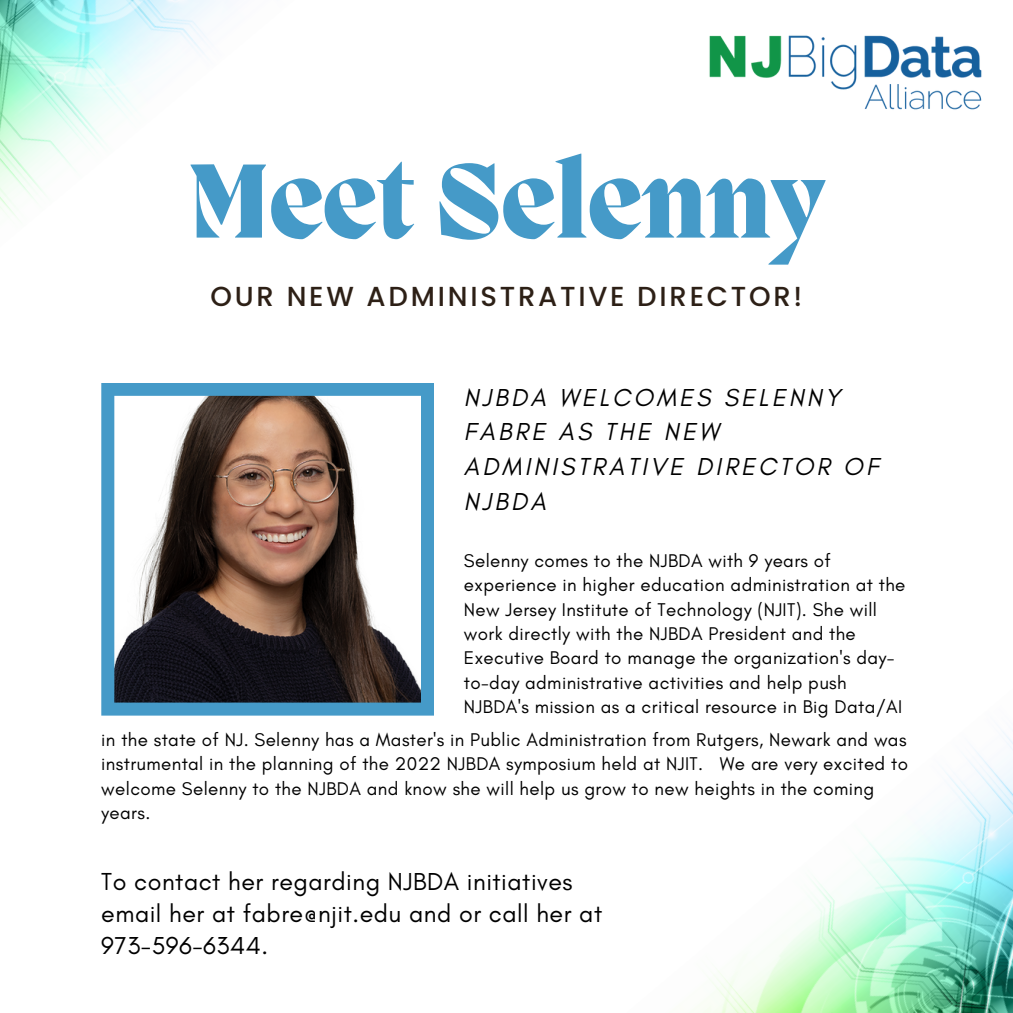
<style>
.page{position:relative;width:1013px;height:1013px;background:#fff}
.page>*{position:absolute;margin:0;border:0;box-sizing:border-box;transform-origin:0 0}
.t1{font:800 108.12px "Migra";color:#459ac8}
.t2{font:500 27.5px "Poppins";letter-spacing:.1em;color:#2d2016}
.t3{font:25px/31.9px "Glacial Indifference";letter-spacing:.02em;color:#000}
.t4{font:italic 25px/34.8px "Glacial Indifference";letter-spacing:.125em;color:#000}
.t5{font:18.75px/24.4px "Glacial Indifference";letter-spacing:.02em;color:#000}
</style>
<div class="page">
<img style="left:709px;top:35px;width:273px;height:75px">
<img style="left:703px;top:730px;width:309px;height:282px">
<img style="left:0;top:0;width:228px;height:220px">
<svg style="left:101px;top:383px;width:333px;height:332px"></svg>
<p class="t1" style="left:188px;top:150px;width:638px">Meet Selenny</p>
<p class="t2" style="left:210px;top:277px;width:593px">OUR NEW ADMINISTRATIVE DIRECTOR!</p>
<p class="t4" style="left:464px;top:379px;width:416px">NJBDA WELCOMES SELENNY<br>FABRE AS THE NEW<br>ADMINISTRATIVE DIRECTOR OF<br>NJBDA</p>
<p class="t5" style="left:464px;top:548px;width:443px">Selenny comes to the NJBDA with 9 years of experience in higher education administration at the New Jersey Institute of Technology (NJIT). She will work directly with the NJBDA President and the Executive Board to manage the organization's day&shy;to-day administrative activities and help push NJBDA's mission as a critical resource in Big Data/AI</p>
<p class="t5" style="left:101px;top:727px;width:808px">in the state of NJ. Selenny has a Master's in Public Administration from Rutgers, Newark and was instrumental in the planning of the 2022 NJBDA symposium held at NJIT. We are very excited to welcome Selenny to the NJBDA and know she will help us grow to new heights in the coming years.</p>
<p class="t3" style="left:101px;top:865px;width:502px">To contact her regarding NJBDA initiatives email her at fabre@njit.edu and or call her at<br>973-596-6344.</p>
</div>
